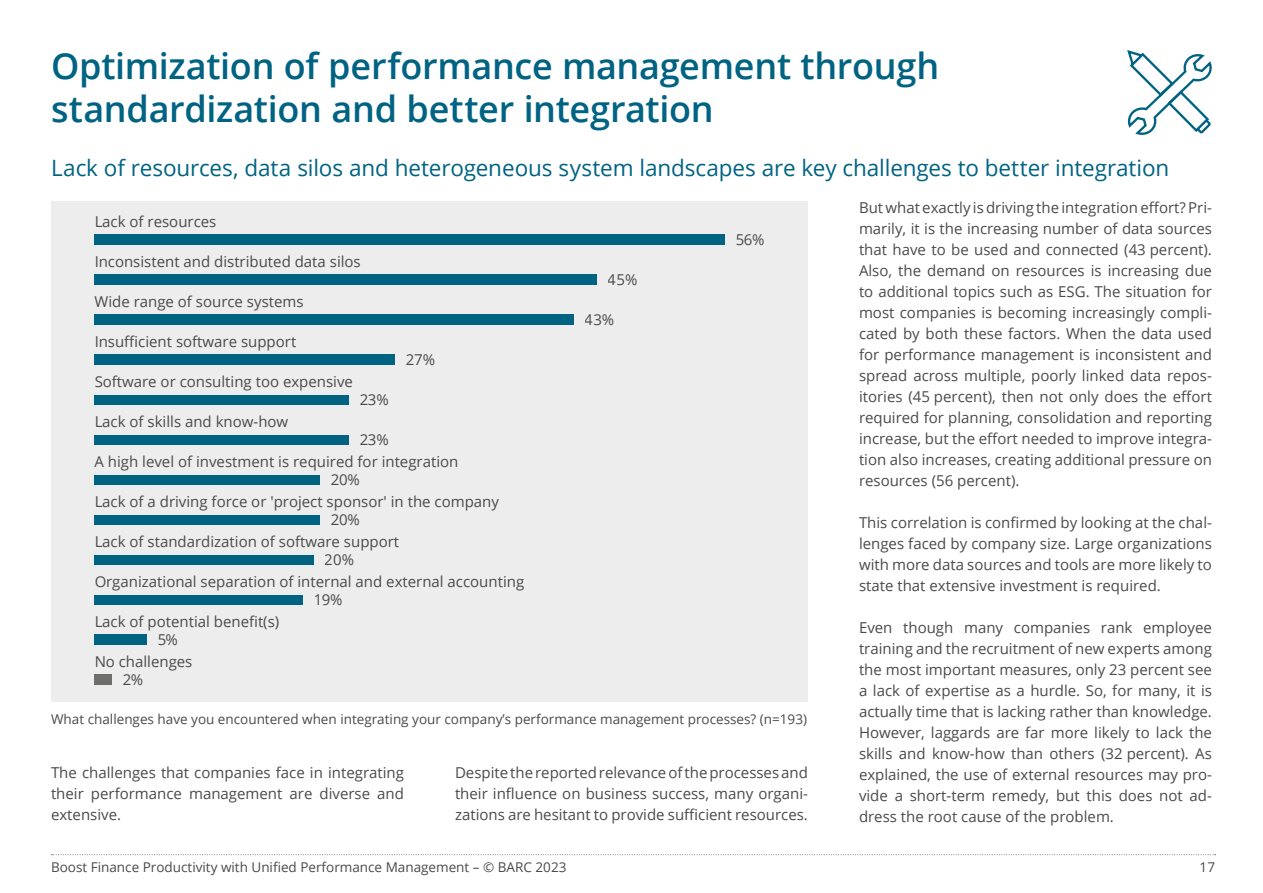
<style>
.page{position:relative;width:1263px;height:893px;background:#fff}
.page>*{position:absolute;margin:0;border:0;box-sizing:border-box;transform-origin:0 0}
.t1{font:600 36px/43.5px "Open Sans";letter-spacing:-.01em;color:#006383}
.t2{font:22.5px "Open Sans";letter-spacing:-.005em;color:#006383}
.t3{font:15px/21px "Open Sans";color:#4a4a49;text-align:justify}
.t4{font:13.5px "Open Sans";color:#4a4a49}
</style>
<div class="page">
<svg style="left:51px;top:854px;width:1165px;height:1px"></svg>
<svg style="left:1127px;top:51px;width:84px;height:84px"></svg>
<div style="left:51px;top:201px;width:757px;height:501px;background:#ededed"></div>
<div style="left:94px;top:235px;width:630px;height:10px;background:#006382"></div>
<div style="left:94px;top:275px;width:503px;height:10px;background:#006382"></div>
<div style="left:94px;top:315px;width:480px;height:10px;background:#006382"></div>
<div style="left:94px;top:355px;width:301px;height:10px;background:#006382"></div>
<div style="left:94px;top:395px;width:255px;height:10px;background:#006382"></div>
<div style="left:94px;top:435px;width:255px;height:10px;background:#006382"></div>
<div style="left:94px;top:475px;width:226px;height:10px;background:#006382"></div>
<div style="left:94px;top:515px;width:226px;height:10px;background:#006382"></div>
<div style="left:94px;top:555px;width:220px;height:10px;background:#006382"></div>
<div style="left:94px;top:595px;width:209px;height:10px;background:#006382"></div>
<div style="left:94px;top:635px;width:53px;height:10px;background:#006382"></div>
<div style="left:94px;top:675px;width:18px;height:10px;background:#6e6e6d"></div>
<h1 class="t1" style="left:51px;top:43px;width:890px">Optimization of performance management through standardization and better integration</h1>
<h2 class="t2" style="left:51px;top:153px;width:1120px">Lack of resources, data silos and heterogeneous system landscapes are key challenges to better integration</h2>
<p class="t3" style="left:94px;top:211px;width:123px">Lack of resources</p>
<p class="t3" style="left:94px;top:251px;width:268px">Inconsistent and distributed data silos</p>
<p class="t3" style="left:94px;top:291px;width:211px">Wide range of source systems</p>
<p class="t3" style="left:94px;top:331px;width:203px">Insufficient software support</p>
<p class="t3" style="left:94px;top:371px;width:260px">Software or consulting too expensive</p>
<p class="t3" style="left:94px;top:411px;width:195px">Lack of skills and know-how</p>
<p class="t3" style="left:94px;top:451px;width:365px">A high level of investment is required for integration</p>
<p class="t3" style="left:94px;top:491px;width:406px">Lack of a driving force or 'project sponsor' in the company</p>
<p class="t3" style="left:94px;top:531px;width:306px">Lack of standardization of software support</p>
<p class="t3" style="left:94px;top:571px;width:431px">Organizational separation of internal and external accounting</p>
<p class="t3" style="left:94px;top:611px;width:186px">Lack of potential benefit(s)</p>
<p class="t3" style="left:94px;top:651px;width:99px">No challenges</p>
<p class="t3" style="left:406px;top:349px;width:31px">27%</p>
<p class="t3" style="left:359px;top:389px;width:31px">23%</p>
<p class="t3" style="left:359px;top:429px;width:31px">23%</p>
<p class="t3" style="left:330px;top:469px;width:31px">20%</p>
<p class="t3" style="left:330px;top:509px;width:31px">20%</p>
<p class="t3" style="left:325px;top:549px;width:31px">20%</p>
<p class="t3" style="left:313px;top:589px;width:31px">19%</p>
<p class="t3" style="left:157px;top:629px;width:22px">5%</p>
<p class="t3" style="left:122px;top:669px;width:22px">2%</p>
<p class="t3" style="left:608px;top:269px;width:31px">45%</p>
<p class="t3" style="left:585px;top:309px;width:31px">43%</p>
<p class="t3" style="left:735px;top:229px;width:31px">56%</p>
<p class="t4" style="left:51px;top:710px;width:757px">What challenges have you encountered when integrating your company’s performance management processes? (n=193)</p>
<p class="t3" style="left:51px;top:762px;width:354px">The challenges that companies face in integrating their performance management are diverse and extensive.</p>
<p class="t3" style="left:455px;top:762px;width:354px">Despite the reported relevance of the processes and their influence on business success, many organi&shy;zations are hesitant to provide sufficient resources.</p>
<p class="t3" style="left:859px;top:196px;width:354px">But what exactly is driving the integration effort? Pri&shy;marily, it is the increasing number of data sources that have to be used and connected (43 percent).<br>Also, the demand on resources is increasing due to additional topics such as ESG. The situation for most companies is becoming increasingly compli&shy;cated by both these factors. When the data used for performance management is inconsistent and spread across multiple, poorly linked data repos&shy;itories (45 percent), then not only does the effort required for planning, consolidation and reporting increase, but the effort needed to improve integra&shy;tion also increases, creating additional pressure on resources (56 percent).</p>
<p class="t3" style="left:859px;top:511px;width:354px">This correlation is confirmed by looking at the chal&shy;lenges faced by company size. Large organizations with more data sources and tools are more likely to state that extensive investment is required.</p>
<p class="t3" style="left:859px;top:616px;width:354px">Even though many companies rank employee training and the recruitment of new experts among the most important measures, only 23 percent see a lack of expertise as a hurdle. So, for many, it is actually time that is lacking rather than knowledge.<br>However, laggards are far more likely to lack the skills and know-how than others (32 percent). As explained, the use of external resources may pro&shy;vide a short-term remedy, but this does not ad&shy;dress the root cause of the problem.</p>
<p class="t4" style="left:51px;top:858px;width:517px">Boost Finance Productivity with Unified Performance Management – © BARC 2023</p>
<p class="t4" style="left:1199px;top:858px;width:17px">17</p>
</div>
